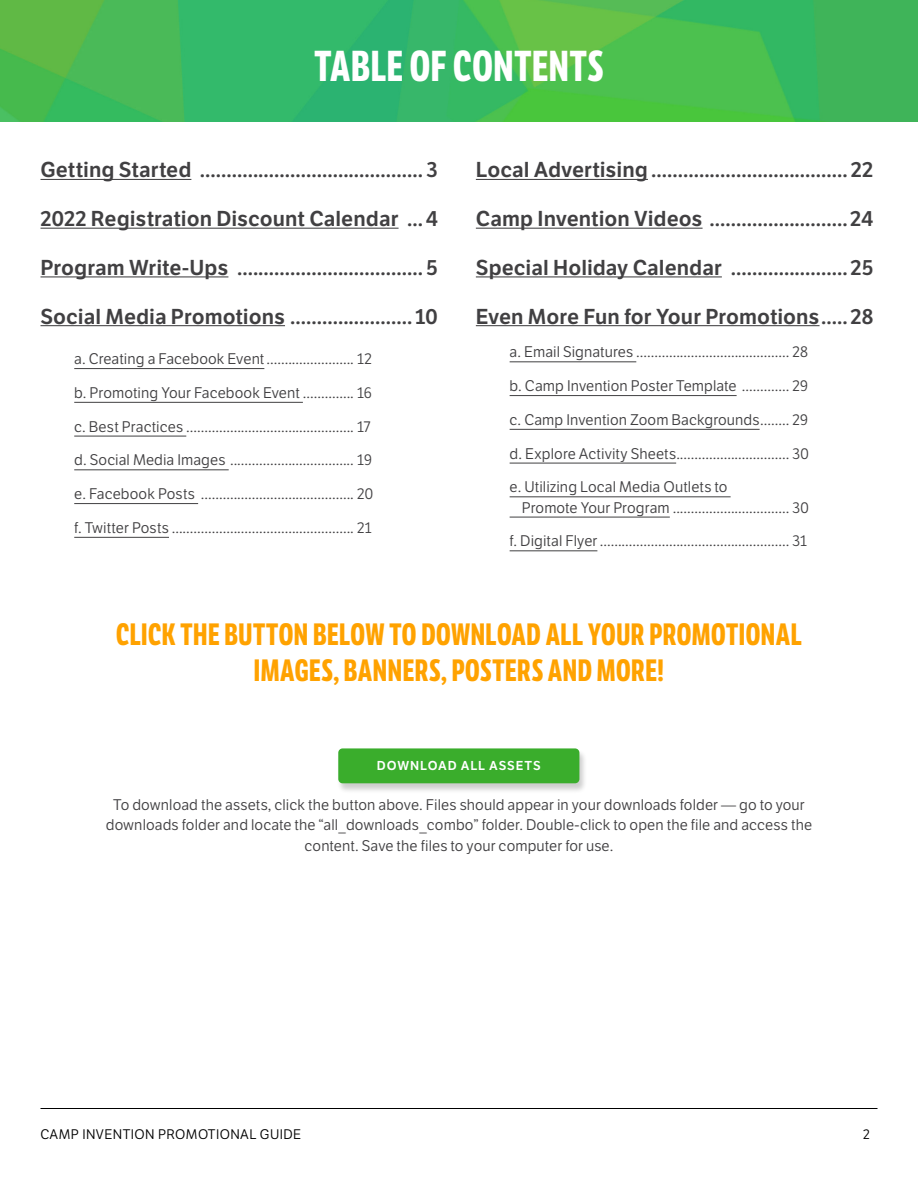
<style>
.page{position:relative;width:918px;height:1188px;background:#fff}
.page>*{position:absolute;margin:0;border:0;box-sizing:border-box;transform-origin:0 0}
.t1{font:700 42px "LFT Etica Compressed";letter-spacing:.015em;color:#fff}
.t2{font:700 30px/36px "LFT Etica Compressed";letter-spacing:.02em;color:#ffa200;text-align:center}
.t3{font:21px "LFT Etica SB";color:#414042}
.t4{font:15px/20.2px "LFT Etica";letter-spacing:.01em;color:#414042}
.t5{font:13.5px "LFT Etica";letter-spacing:.03em;color:#000}
.t6{font:12.6px "LFT Etica SB";letter-spacing:.07em;color:#fff}
</style>
<div class="page">
<hr style="left:40px;top:1108px;width:838px;height:1px;background:#000">
<img style="left:0;top:0;width:918px;height:122px">
<hr style="left:40px;top:179px;width:151px;height:1px;background:#414042">
<hr style="left:40px;top:228px;width:359px;height:1px;background:#414042">
<hr style="left:40px;top:276px;width:188px;height:1px;background:#414042">
<hr style="left:40px;top:325px;width:245px;height:1px;background:#414042">
<hr style="left:74px;top:368px;width:190px;height:1px;background:#414042">
<hr style="left:74px;top:402px;width:229px;height:1px;background:#414042">
<hr style="left:74px;top:436px;width:112px;height:1px;background:#414042">
<hr style="left:74px;top:469px;width:155px;height:1px;background:#414042">
<hr style="left:74px;top:503px;width:124px;height:1px;background:#414042">
<hr style="left:74px;top:537px;width:95px;height:1px;background:#414042">
<hr style="left:476px;top:179px;width:172px;height:1px;background:#414042">
<hr style="left:476px;top:228px;width:227px;height:1px;background:#414042">
<hr style="left:476px;top:276px;width:246px;height:1px;background:#414042">
<hr style="left:476px;top:325px;width:344px;height:1px;background:#414042">
<hr style="left:510px;top:361px;width:126px;height:1px;background:#414042">
<hr style="left:510px;top:395px;width:227px;height:1px;background:#414042">
<hr style="left:510px;top:429px;width:250px;height:1px;background:#414042">
<hr style="left:510px;top:463px;width:166px;height:1px;background:#414042">
<hr style="left:510px;top:496px;width:221px;height:1px;background:#414042">
<hr style="left:510px;top:517px;width:160px;height:1px;background:#414042">
<hr style="left:510px;top:550px;width:87px;height:1px;background:#414042">
<div style="left:336px;top:748px;width:252px;height:46px;background:#000;opacity:.2"></div>
<div style="left:338px;top:748px;width:241px;height:35px;background:#3aad2c;border-radius:4px"></div>
<h1 class="t1" style="left:314px;top:41px;width:290px">TABLE OF CONTENTS</h1>
<h3 class="t3" style="left:40px;top:157px;width:399px">Getting Started .......................................... 3</h3>
<h3 class="t3" style="left:40px;top:206px;width:399px">2022 Registration Discount Calendar ...4</h3>
<h3 class="t3" style="left:40px;top:255px;width:399px">Program Write-Ups ................................... 5</h3>
<h3 class="t3" style="left:40px;top:303px;width:399px">Social Media Promotions ....................... 10</h3>
<p class="t4" style="left:74px;top:349px;width:299px">a. Creating a Facebook Event........................ 12</p>
<p class="t4" style="left:74px;top:383px;width:299px">b. Promoting Your Facebook Event .............. 16</p>
<p class="t4" style="left:74px;top:417px;width:298px">c. Best Practices .............................................. 17</p>
<p class="t4" style="left:74px;top:450px;width:299px">d. Social Media Images .................................. 19</p>
<p class="t4" style="left:74px;top:484px;width:301px">e. Facebook Posts .......................................... 20</p>
<p class="t4" style="left:74px;top:518px;width:299px">f. Twitter Posts .................................................. 21</p>
<h3 class="t3" style="left:476px;top:157px;width:399px">Local Advertising ..................................... 22</h3>
<h3 class="t3" style="left:476px;top:206px;width:399px">Camp Invention Videos ..........................24</h3>
<h3 class="t3" style="left:476px;top:255px;width:399px">Special Holiday Calendar ...................... 25</h3>
<h3 class="t3" style="left:476px;top:303px;width:399px">Even More Fun for Your Promotions.....28</h3>
<p class="t4" style="left:510px;top:342px;width:300px">a. Email Signatures .......................................... 28</p>
<p class="t4" style="left:510px;top:376px;width:300px">b. Camp Invention Poster Template ............. 29</p>
<p class="t4" style="left:510px;top:410px;width:300px">c. Camp Invention Zoom Backgrounds........ 29</p>
<p class="t4" style="left:510px;top:444px;width:301px">d. Explore Activity Sheets............................... 30</p>
<p class="t4" style="left:522px;top:477px;width:289px;text-indent:-12px">e. Utilizing Local Media Outlets to<br>Promote Your Program ................................ 30</p>
<p class="t4" style="left:510px;top:531px;width:299px">f. Digital Flyer .................................................... 31</p>
<h2 class="t2" style="left:116px;top:617px;width:687px">CLICK THE BUTTON BELOW TO DOWNLOAD ALL YOUR PROMOTIONAL<br>IMAGES, BANNERS, POSTERS AND MORE!</h2>
<p class="t6" style="left:377px;top:758px;width:165px">DOWNLOAD ALL ASSETS</p>
<p class="t4" style="left:106px;top:795px;width:708px;text-align:center">To download the assets, click the button above. Files should appear in your downloads folder — go to your downloads folder and locate the “all_downloads_combo” folder. Double-click to open the file and access the content. Save the files to your computer for use.</p>
<p class="t5" style="left:40px;top:1126px;width:262px">CAMP INVENTION PROMOTIONAL GUIDE</p>
<p class="t5" style="left:863px;top:1126px;width:8px">2</p>
</div>
